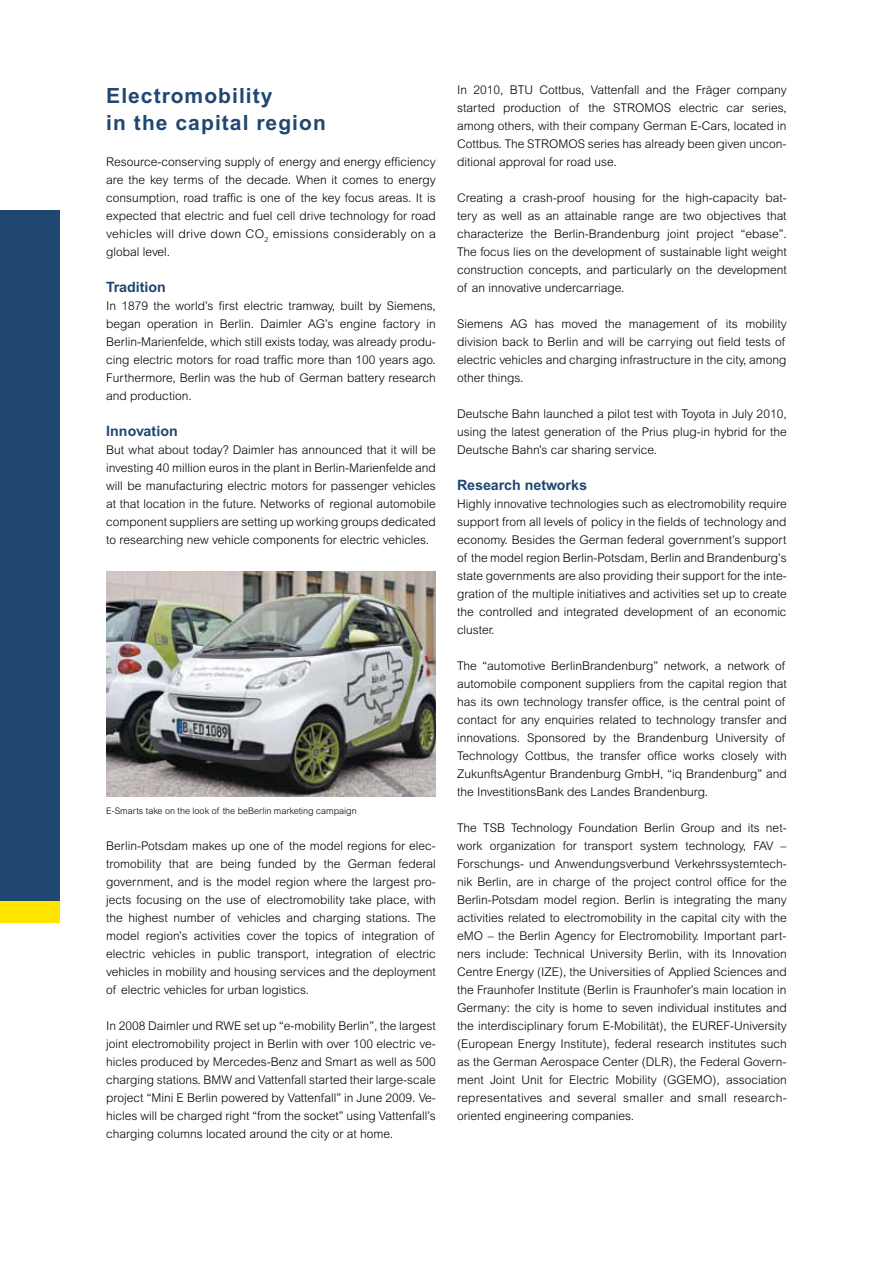
<style>
.page{position:relative;width:893px;height:1263px;background:#fff}
.page>*{position:absolute;margin:0;border:0;box-sizing:border-box;transform-origin:0 0}
.t1{font:700 21px/27px "Arial";letter-spacing:.05em;color:#1f4771}
.t2{font:700 14.25px "Arial";color:#1f4771}
.t3{font:300 12px/18px "Arial";color:#000;text-align:justify}
.t4{font:300 9px "Arial";color:#000}
</style>
<div class="page">
<div style="left:0;top:210px;width:60px;height:691px;background:#1f4771"></div>
<div style="left:0;top:901px;width:60px;height:22px;background:#ffe400"></div>
<img style="left:106px;top:571px;width:330px;height:225px">
<h1 class="t1" style="left:106px;top:82px;width:221px">Electromobility<br>in the capital region</h1>
<p class="t3" style="left:106px;top:153px;width:331px">Resource-conserving supply of energy and energy efficiency are the key terms of the decade. When it comes to energy consumption, road traffic is one of the key focus areas. It is expected that electric and fuel cell drive technology for road vehicles will drive down CO<sub>2</sub> emissions considerably on a global level.</p>
<p class="t2" style="left:106px;top:279px;width:61px">Tradition</p>
<p class="t3" style="left:106px;top:297px;width:331px">In 1879 the world’s first electric tramway, built by Siemens, began operation in Berlin. Daimler AG’s engine factory in Berlin-Marienfelde, which still exists today, was already produ&shy;cing electric motors for road traffic more than 100 years ago.<br>Furthermore, Berlin was the hub of German battery research and production.</p>
<p class="t2" style="left:106px;top:423px;width:73px">Innovation</p>
<p class="t3" style="left:106px;top:441px;width:331px">But what about today? Daimler has announced that it will be investing 40 million euros in the plant in Berlin-Marienfelde and will be manufacturing electric motors for passenger vehicles at that location in the future. Networks of regional automobile component suppliers are setting up working groups dedicated to researching new vehicle components for electric vehicles.</p>
<p class="t4" style="left:106px;top:806px;width:252px">E-Smarts take on the look of the beBerlin marketing campaign</p>
<p class="t3" style="left:106px;top:837px;width:331px">Berlin-Potsdam makes up one of the model regions for elec&shy;tromobility that are being funded by the German federal government, and is the model region where the largest pro&shy;jects focusing on the use of electromobility take place, with the highest number of vehicles and charging stations. The model region’s activities cover the topics of integration of electric vehicles in public transport, integration of electric vehicles in mobility and housing services and the deployment of electric vehicles for urban logistics.</p>
<p class="t3" style="left:106px;top:1017px;width:331px">In 2008 Daimler und RWE set up “e-mobility Berlin”, the largest joint electromobility project in Berlin with over 100 electric ve&shy;hicles produced by Mercedes-Benz and Smart as well as 500 charging stations. BMW and Vattenfall started their large-scale project “Mini E Berlin powered by Vattenfall” in June 2009. Ve&shy;hicles will be charged right “from the socket” using Vattenfall’s charging columns located around the city or at home.</p>
<p class="t3" style="left:457px;top:81px;width:331px">In 2010, BTU Cottbus, Vattenfall and the Fräger company started production of the STROMOS electric car series, among others, with their company German E-Cars, located in Cottbus. The STROMOS series has already been given uncon&shy;ditional approval for road use.</p>
<p class="t3" style="left:457px;top:189px;width:331px">Creating a crash-proof housing for the high-capacity bat&shy;tery as well as an attainable range are two objectives that characterize the Berlin-Brandenburg joint project “ebase”.<br>The focus lies on the development of sustainable light weight construction concepts, and particularly on the development of an innovative undercarriage.</p>
<p class="t3" style="left:457px;top:315px;width:331px">Siemens AG has moved the management of its mobility division back to Berlin and will be carrying out field tests of electric vehicles and charging infrastructure in the city, among other things.</p>
<p class="t3" style="left:457px;top:405px;width:331px">Deutsche Bahn launched a pilot test with Toyota in July 2010, using the latest generation of the Prius plug-in hybrid for the Deutsche Bahn’s car sharing service.</p>
<p class="t2" style="left:457px;top:477px;width:131px">Research networks</p>
<p class="t3" style="left:457px;top:495px;width:331px">Highly innovative technologies such as electromobility require support from all levels of policy in the fields of technology and economy. Besides the German federal government’s support of the model region Berlin-Potsdam, Berlin and Brandenburg’s state governments are also providing their support for the inte&shy;gration of the multiple initiatives and activities set up to create the controlled and integrated development of an economic cluster.</p>
<p class="t3" style="left:457px;top:657px;width:331px;text-align:left">The “automotive BerlinBrandenburg” network, a network of automobile component suppliers from the capital region that has its own technology transfer office, is the central point of contact for any enquiries related to technology transfer and innovations. Sponsored by the Brandenburg University of Technology Cottbus, the transfer office works closely with ZukunftsAgentur Brandenburg GmbH, “iq Brandenburg” and the InvestitionsBank des Landes Brandenburg.</p>
<p class="t3" style="left:457px;top:819px;width:331px">The TSB Technology Foundation Berlin Group and its net&shy;work organization for transport system technology, FAV – Forschungs- und Anwendungsverbund Verkehrssystemtech&shy;nik Berlin, are in charge of the project control office for the Berlin-Potsdam model region. Berlin is integrating the many activities related to electromobility in the capital city with the eMO – the Berlin Agency for Electromobility. Important part&shy;ners include: Technical University Berlin, with its Innovation Centre Energy (IZE), the Universities of Applied Sciences and the Fraunhofer Institute (Berlin is Fraunhofer’s main location in Germany: the city is home to seven individual institutes and the interdisciplinary forum E-Mobilität), the EUREF-University (European Energy Institute), federal research institutes such as the German Aerospace Center (DLR), the Federal Govern&shy;ment Joint Unit for Electric Mobility (GGEMO), association representatives and several smaller and small research&shy;oriented engineering companies.</p>
</div>
